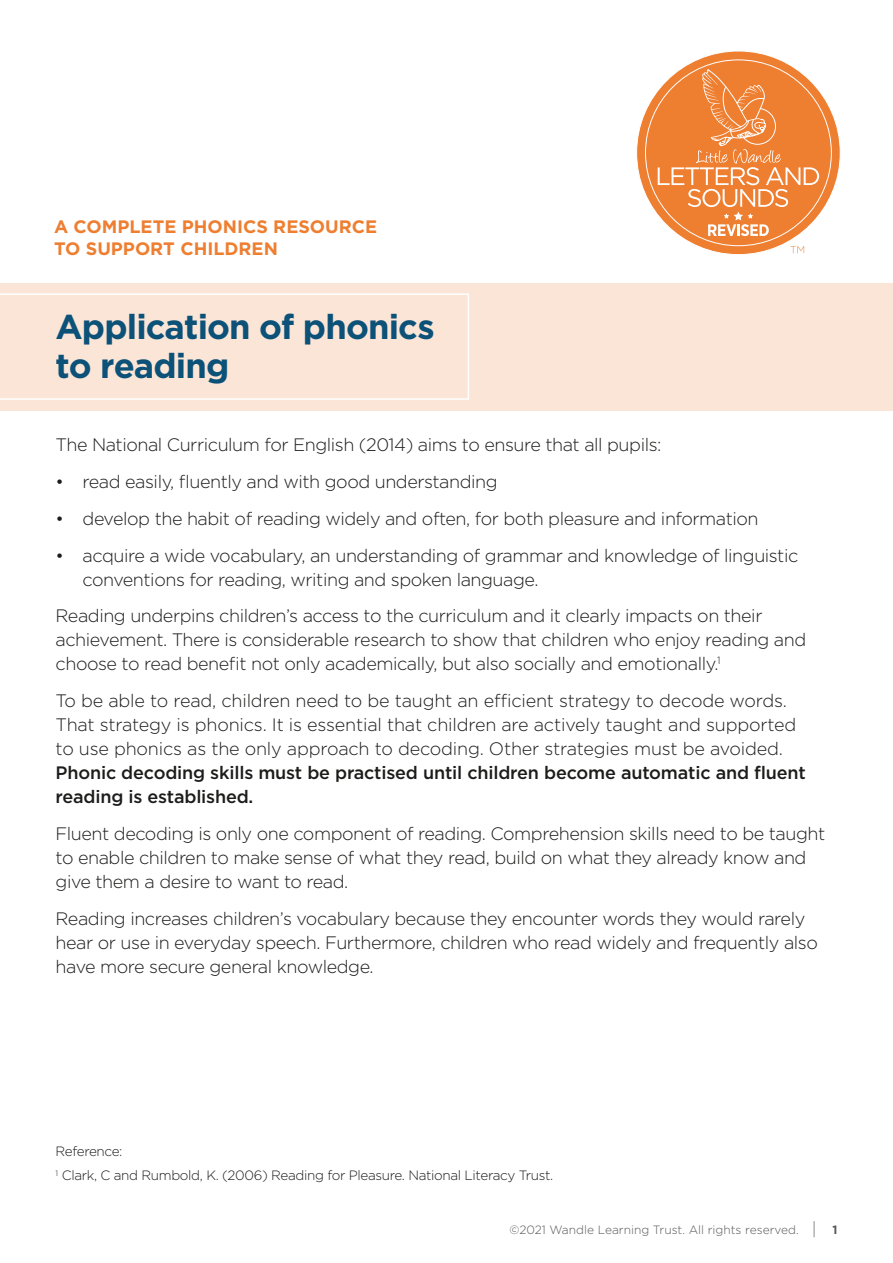
<style>
.page{position:relative;width:893px;height:1263px;background:#fff}
.page>*{position:absolute;margin:0;border:0;box-sizing:border-box;transform-origin:0 0}
.t1{font:700 34.5px/39px "Gotham";letter-spacing:-.025em;color:#0c5178}
.t2{font:300 18px/24px "Gotham";letter-spacing:-.025em;color:#1c1c1b}
.t3{font:500 18px/24px "Gotham";letter-spacing:-.01em;color:#1c1c1b}
.t4{font:700 18px/21.6px "Gotham";color:#ee7e30}
.t5{font:300 13.5px/24px "Gotham";letter-spacing:-.025em;color:#1c1c1b}
.t6{font:300 12px "Gotham";color:#585858}
.t7{font:700 12px "Gotham";color:#585858}
</style>
<div class="page">
<svg style="left:813px;top:1221px;width:2px;height:16px"></svg>
<div style="left:0;top:283px;width:893px;height:127px;background:#fbe5d7"></div>
<svg style="left:0;top:293px;width:469px;height:107px"></svg>
<svg style="left:636px;top:51px;width:204px;height:204px"></svg>
<p class="t4" style="left:54px;top:216px;width:325px">A COMPLETE PHONICS RESOURCE<br>TO SUPPORT CHILDREN</p>
<h1 class="t1" style="left:56px;top:307px;width:381px">Application of phonics to reading</h1>
<p class="t2" style="left:56px;top:432px;width:607px">The National Curriculum for English (2014) aims to ensure that all pupils:</p>
<p class="t2" style="left:56px;top:469px;width:444px">• read easily, fluently and with good understanding</p>
<p class="t2" style="left:56px;top:506px;width:704px">• develop the habit of reading widely and often, for both pleasure and information</p>
<p class="t2" style="left:83px;top:543px;width:717px;text-indent:-27px">• acquire a wide vocabulary, an understanding of grammar and knowledge of linguistic conventions for reading, writing and spoken language.</p>
<p class="t2" style="left:56px;top:603px;width:752px">Reading underpins children’s access to the curriculum and it clearly impacts on their achievement. There is considerable research to show that children who enjoy reading and choose to read benefit not only academically, but also socially and emotionally.<sup>1</sup></p>
<p class="t2" style="left:56px;top:688px;width:742px">To be able to read, children need to be taught an efficient strategy to decode words.<br>That strategy is phonics. It is essential that children are actively taught and supported to use phonics as the only approach to decoding. Other strategies must be avoided.</p>
<p class="t3" style="left:56px;top:760px;width:752px">Phonic decoding skills must be practised until children become automatic and fluent reading is established.</p>
<p class="t2" style="left:56px;top:821px;width:771px">Fluent decoding is only one component of reading. Comprehension skills need to be taught to enable children to make sense of what they read, build on what they already know and give them a desire to want to read.</p>
<p class="t2" style="left:56px;top:906px;width:764px">Reading increases children’s vocabulary because they encounter words they would rarely hear or use in everyday speech. Furthermore, children who read widely and frequently also have more secure general knowledge.</p>
<p class="t5" style="left:56px;top:1139px;width:499px">Reference:<br><sup>1</sup> Clark, C and Rumbold, K. (2006) Reading for Pleasure. National Literacy Trust.</p>
<p class="t6" style="left:509px;top:1222px;width:291px">©2021 Wandle Learning Trust. All rights reserved.</p>
<p class="t7" style="left:833px;top:1222px;width:7px">1</p>
</div>
